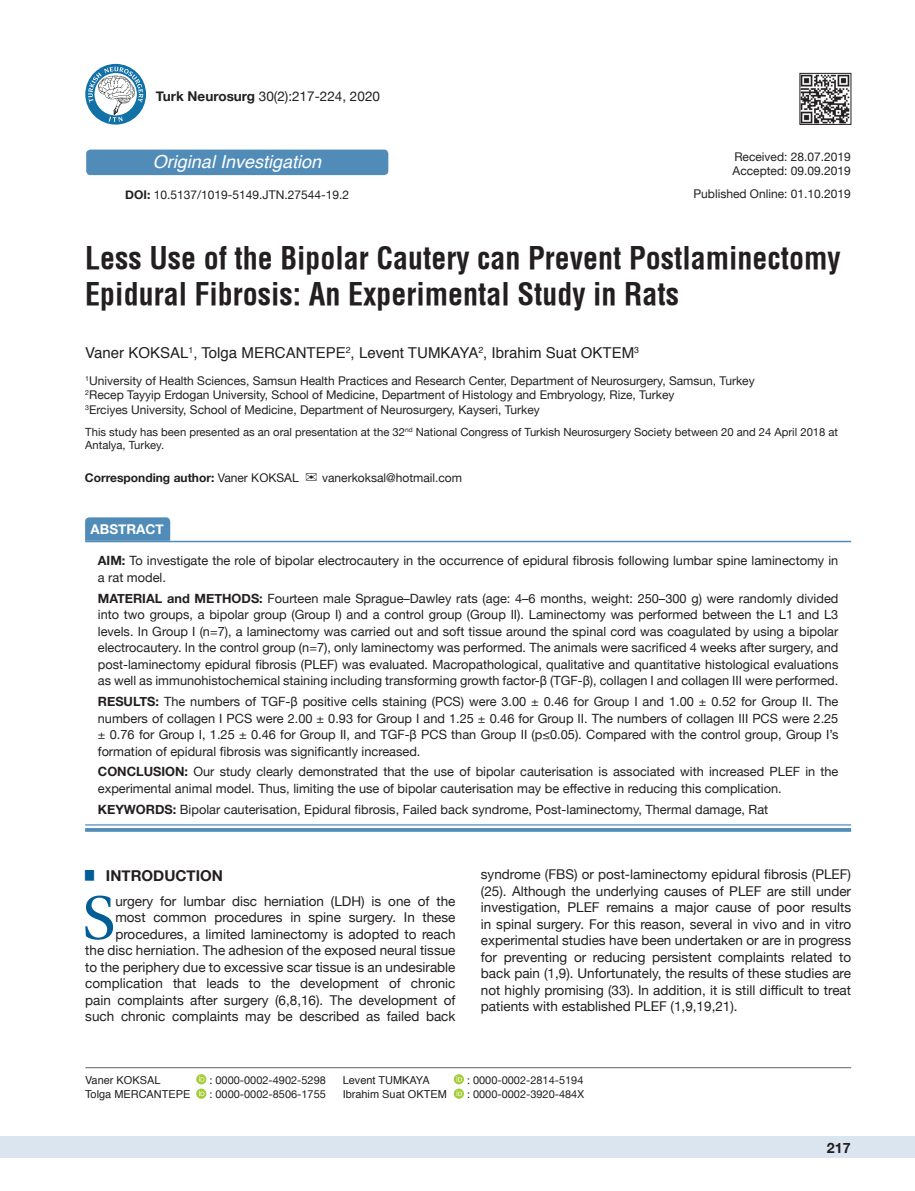
<style>
.page{position:relative;width:915px;height:1191px;background:#fff}
.page>*{position:absolute;margin:0;border:0;box-sizing:border-box;transform-origin:0 0}
.t1{font:61.2px "Utopia";color:#005d95}
.t2{font:700 30px/36px "Helvetica Condens";color:#231f20}
.t3{font:italic 18px "Helvetica";color:#fff}
.t4{font:15px "Helvetica";color:#231f20}
.t5{font:700 15px "Helvetica Neue";color:#231f20}
.t6{font:700 14.25px "Helvetica Neue";color:#231f20}
.t7{font:13.5px/16.5px "Helvetica Neue";color:#231f20;text-align:justify}
.t8{font:700 13.5px "Helvetica Neue";color:#fff}
.t9{font:12.75px/16.5px "Helvetica Neue";color:#231f20}
.t10{font:12px/14.4px "Helvetica Neue";color:#231f20}
.t11{font:700 12px "Helvetica Neue";color:#231f20}
.t12{font:11.25px/13.5px "Helvetica Neue";color:#231f20}
.t13{font:10.95px "Helvetica Neue";color:#231f20}
.t14{font:10.95px "Helvetica";color:#231f20}
.s1{font-weight:700}
.s2{font-weight:400}
</style>
<div class="page">
<div style="left:0;top:1136px;width:914px;height:22px;background:#dbe5f0"></div>
<img style="left:801px;top:75px;width:47px;height:48px">
<div style="left:799px;top:73px;width:51px;height:52px;border:1px solid #231f20"></div>
<div style="left:86px;top:150px;width:302px;height:25px;background:#518cb9;border-radius:4px"></div>
<hr style="left:85px;top:1067px;width:765px;height:1px;background:#636366">
<svg style="left:196px;top:1074px;width:10px;height:10px"></svg>
<svg style="left:199px;top:1076px;width:5px;height:5px"></svg>
<svg style="left:196px;top:1088px;width:10px;height:10px"></svg>
<svg style="left:199px;top:1090px;width:5px;height:6px"></svg>
<svg style="left:453px;top:1074px;width:11px;height:10px"></svg>
<svg style="left:456px;top:1076px;width:6px;height:5px"></svg>
<svg style="left:453px;top:1088px;width:11px;height:10px"></svg>
<svg style="left:456px;top:1090px;width:6px;height:6px"></svg>
<svg style="left:85px;top:517px;width:85px;height:24px;background:#558fba"></svg>
<svg style="left:85px;top:825px;width:765px;height:1px"></svg>
<hr style="left:85px;top:824px;width:765px;height:1px;background:#518cb9">
<svg style="left:85px;top:828px;width:765px;height:4px;background:#5b92bd"></svg>
<hr style="left:85px;top:541px;width:765px;height:1px;background:#518cb9">
<svg style="left:85px;top:64px;width:61px;height:61px"></svg>
<svg style="left:88px;top:67px;width:55px;height:55px"></svg>
<p class="t7" style="left:156px;top:89px;width:225px"><span class="s1">Turk Neurosurg</span> 30(2):217-224, 2020</p>
<h3 class="t3" style="left:153px;top:147px;width:170px">Original Investigation</h3>
<p class="t10" style="left:125px;top:188px;width:225px"><span class="s1">DOI:</span> 10.5137/1019-5149.JTN.27544-19.2</p>
<p class="t10" style="left:732px;top:150px;width:120px">Received: 28.07.2019<br>Accepted: 09.09.2019</p>
<p class="t10" style="left:693px;top:187px;width:159px">Published Online: 01.10.2019</p>
<h2 class="t2" style="left:85px;top:240px;width:756px">Less Use of the Bipolar Cautery can Prevent Postlaminectomy<br>Epidural Fibrosis: An Experimental Study in Rats</h2>
<p class="t4" style="left:85px;top:341px;width:555px">Vaner KOKSAL<sup>1</sup>, Tolga MERCANTEPE<sup>2</sup>, Levent TUMKAYA<sup>2</sup>, Ibrahim Suat OKTEM<sup>3</sup></p>
<p class="t10" style="left:85px;top:374px;width:670px"><sup>1</sup>University of Health Sciences, Samsun Health Practices and Research Center, Department of Neurosurgery, Samsun, Turkey<br><sup>2</sup>Recep Tayyip Erdogan University, School of Medicine, Department of Histology and Embryology, Rize, Turkey<br><sup>3</sup>Erciyes University, School of Medicine, Department of Neurosurgery, Kayseri, Turkey</p>
<p class="t12" style="left:85px;top:426px;width:754px">This study has been presented as an oral presentation at the 32<sup>nd</sup> National Congress of Turkish Neurosurgery Society between 20 and 24 April 2018 at<br>Antalya, Turkey.</p>
<p class="t11" style="left:85px;top:468px;width:215px">Corresponding author: <span class="s2">Vaner KOKSAL</span></p>
<p class="t10" style="left:322px;top:471px;width:141px">vanerkoksal@hotmail.com</p>
<p class="t8" style="left:91px;top:519px;width:75px">ABSTRACT</p>
<p class="t9" style="left:98px;top:553px;width:741px"><span class="s1">AIM:</span> To investigate the role of bipolar electrocautery in the occurrence of epidural fibrosis following lumbar spine laminectomy in a rat model.</p>
<p class="t9" style="left:98px;top:590px;width:741px;text-align:justify"><span class="s1">MATERIAL and METHODS:</span> Fourteen male Sprague–Dawley rats (age: 4–6 months, weight: 250–300 g) were randomly divided into two groups, a bipolar group (Group I) and a control group (Group II). Laminectomy was performed between the L1 and L3 levels. In Group I (n=7), a laminectomy was carried out and soft tissue around the spinal cord was coagulated by using a bipolar electrocautery. In the control group (n=7), only laminectomy was performed. The animals were sacrificed 4 weeks after surgery, and post-laminectomy epidural fibrosis (PLEF) was evaluated. Macropathological, qualitative and quantitative histological evaluations as well as immunohistochemical staining including transforming growth factor-β (TGF-β), collagen I and collagen III were performed.</p>
<p class="t9" style="left:98px;top:694px;width:741px;text-align:justify"><span class="s1">RESULTS:</span> The numbers of TGF-β positive cells staining (PCS) were 3.00 ± 0.46 for Group I and 1.00 ± 0.52 for Group II. The numbers of collagen I PCS were 2.00 ± 0.93 for Group I and 1.25 ± 0.46 for Group II. The numbers of collagen III PCS were 2.25 ± 0.76 for Group I, 1.25 ± 0.46 for Group II, and TGF-β PCS than Group II (p≤0.05). Compared with the control group, Group I’s formation of epidural fibrosis was significantly increased.</p>
<p class="t9" style="left:98px;top:764px;width:741px"><span class="s1">CONCLUSION:</span> Our study clearly demonstrated that the use of bipolar cauterisation is associated with increased PLEF in the experimental animal model. Thus, limiting the use of bipolar cauterisation may be effective in reducing this complication.</p>
<p class="t9" style="left:98px;top:801px;width:671px"><span class="s1">KEYWORDS:</span> Bipolar cauterisation, Epidural fibrosis, Failed back syndrome, Post-laminectomy, Thermal damage, Rat</p>
<p class="t5" style="left:85px;top:863px;width:139px"><sup>█</sup> INTRODUCTION</p>
<h1 class="t1" style="left:82px;top:882px;width:35px">S</h1>
<p class="t7" style="left:85px;top:893px;width:371px;text-align:right">urgery for lumbar disc herniation (LDH) is one of the most common procedures in spine surgery. In these procedures, a limited laminectomy is adopted to reach<br>the disc herniation. The adhesion of the exposed neural tissue to the periphery due to excessive scar tissue is an undesirable complication that leads to the development of chronic pain complaints after surgery (6,8,16). The development of such chronic complaints may be described as failed back</p>
<p class="t7" style="left:480px;top:866px;width:371px">syndrome (FBS) or post-laminectomy epidural fibrosis (PLEF) (25). Although the underlying causes of PLEF are still under investigation, PLEF remains a major cause of poor results in spinal surgery. For this reason, several in vivo and in vitro experimental studies have been undertaken or are in progress for preventing or reducing persistent complaints related to back pain (1,9). Unfortunately, the results of these studies are not highly promising (33). In addition, it is still difficult to treat patients with established PLEF (1,9,19,21).</p>
<p class="t14" style="left:85px;top:1071px;width:77px">Vaner KOKSAL</p>
<p class="t13" style="left:209px;top:1071px;width:118px">: 0000-0002-4902-5298</p>
<p class="t14" style="left:85px;top:1085px;width:107px">Tolga MERCANTEPE</p>
<p class="t13" style="left:209px;top:1086px;width:118px">: 0000-0002-8506-1755</p>
<p class="t14" style="left:342px;top:1071px;width:89px">Levent TUMKAYA</p>
<p class="t13" style="left:467px;top:1071px;width:118px">: 0000-0002-2814-5194</p>
<p class="t14" style="left:342px;top:1085px;width:106px">Ibrahim Suat OKTEM</p>
<p class="t13" style="left:467px;top:1086px;width:118px">: 0000-0002-3920-484X</p>
<p class="t6" style="left:826px;top:1137px;width:25px">217</p>
</div>
